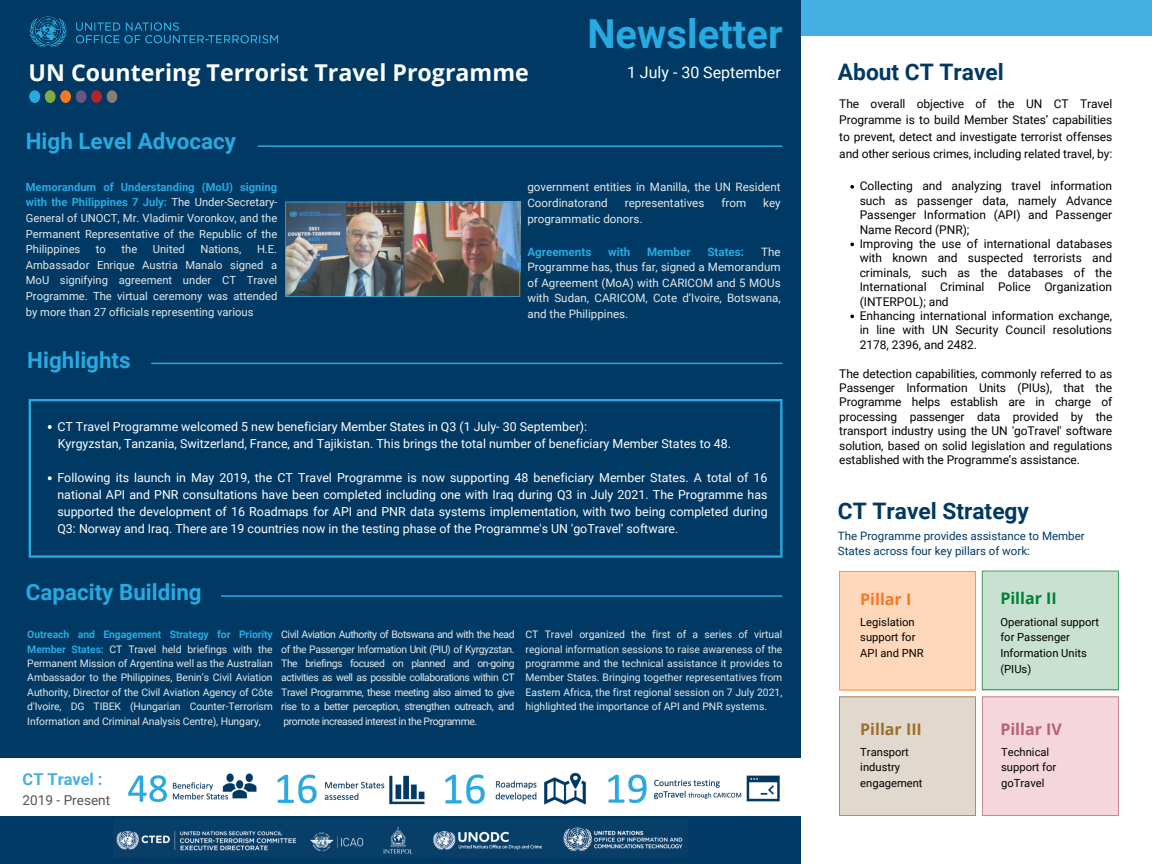
<style>
.page{position:relative;width:1152px;height:864px;background:#fff}
.page>*{position:absolute;margin:0;border:0;box-sizing:border-box;transform-origin:0 0}
.t1{font:700 40px "Roboto";color:#27aae1}
.t2{font:700 23.2px "Open Sans";color:#fdfefe}
.t3{font:700 22.72px "Roboto";color:#003963}
.t4{font:700 22.4px "Roboto";color:#27aae1}
.t5{font:700 16.36px "Roboto";color:#44afe2}
.t6{font:16px "Roboto";color:#fdfefe}
.t7{font:700 16px "Open Sans";color:#9d6f2e}
.t8{font:700 16px "Open Sans";color:#008037}
.t9{font:700 16px "Open Sans";color:#b66375}
.t10{font:700 16px "Open Sans";color:#f47921}
.t11{font:13.6px "Roboto";color:#545454}
.t12{font:12.4px/17.1px "Roboto";color:#fff;text-align:justify}
.t13{font:12px/14.4px "Roboto";color:#000;text-align:justify}
.t14{font:11.6px/15.6px "Roboto";color:#e4e9ea}
.t15{font:700 11.6px "Roboto";color:#27aae1}
.t16{font:11.52px/15px "Roboto";color:#003963}
.t17{font:11.2px/15.6px "Roboto";color:#e4e9ea;text-align:justify}
.t18{font:11.2px/15.6px "Roboto";color:#000}
.t19{font:10.4px/14.4px "Roboto";letter-spacing:-.01em;color:#e4e9ea;text-align:justify}
.s1{font-weight:700;color:#27aae1}
</style>
<div class="page">
<div style="left:796px;top:0;width:356px;height:35px;background:#44afe2"></div>
<div style="left:0;top:0;width:800px;height:864px;background:#003963"></div>
<img style="left:30px;top:16px;width:248px;height:32px">
<hr style="left:258px;top:145px;width:524px;height:2px;background:#27aae1">
<hr style="left:152px;top:363px;width:630px;height:1px;background:#27aae1">
<div style="left:839px;top:571px;width:137px;height:119px;background:#ffd7ba"></div>
<div style="left:0;top:758px;width:804px;height:58px;background:#fff"></div>
<hr style="left:221px;top:595px;width:561px;height:2px;background:#27aae1">
<img style="left:128px;top:773px;width:129px;height:30px">
<img style="left:277px;top:774px;width:148px;height:31px">
<img style="left:445px;top:772px;width:141px;height:33px">
<img style="left:608px;top:774px;width:172px;height:30px">
<img style="left:116px;top:827px;width:567px;height:27px">
<img style="left:30px;top:91px;width:88px;height:11px">
<svg style="left:29px;top:399px;width:754px;height:159px"></svg>
<div style="left:982px;top:571px;width:137px;height:119px;background:#c9e1d1"></div>
<div style="left:839px;top:697px;width:137px;height:119px;background:#e1d9ce"></div>
<div style="left:982px;top:697px;width:137px;height:119px;background:#f4d6dc"></div>
<img style="left:285px;top:202px;width:235px;height:95px">
<svg style="left:48px;top:425px;width:4px;height:4px"></svg>
<svg style="left:48px;top:476px;width:4px;height:4px"></svg>
<svg style="left:850px;top:185px;width:4px;height:4px"></svg>
<svg style="left:850px;top:243px;width:4px;height:3px"></svg>
<svg style="left:850px;top:315px;width:4px;height:3px"></svg>
<p class="t1" style="left:587px;top:11px;width:197px">Newsletter</p>
<p class="t2" style="left:29px;top:56px;width:502px">UN Countering Terrorist Travel Programme</p>
<p class="t6" style="left:627px;top:63px;width:155px">1 July - 30 September</p>
<p class="t4" style="left:26px;top:128px;width:212px">High Level Advocacy</p>
<p class="t17" style="left:26px;top:179px;width:253px"><span class="s1">Memorandum of Understanding (MoU) signing with the Philippines 7 July:</span> The Under-Secretary-General of UNOCT, Mr. Vladimir Voronkov, and the Permanent Representative of the Republic of the Philippines</p>
<p class="t17" style="left:96px;top:242px;width:12px">to</p>
<p class="t17" style="left:122px;top:242px;width:17px">the</p>
<p class="t17" style="left:153px;top:242px;width:34px">United</p>
<p class="t17" style="left:200px;top:242px;width:42px">Nations,</p>
<p class="t17" style="left:26px;top:242px;width:253px;text-indent:231px">H.E.<br>Ambassador Enrique Austria Manalo signed a MoU signifying agreement under CT Travel Programme. The virtual ceremony was attended by more than 27 officials representing various</p>
<p class="t4" style="left:27px;top:347px;width:105px">Highlights</p>
<p class="t14" style="left:527px;top:179px;width:255px;line-height:16.2px">government entities in Manilla, the UN Resident<br>Coordinatorand</p>
<p class="t14" style="left:625px;top:196px;width:81px">representatives</p>
<p class="t14" style="left:722px;top:196px;width:26px">from</p>
<p class="t14" style="left:763px;top:196px;width:19px">key</p>
<p class="t14" style="left:527px;top:212px;width:117px">programmatic donors.</p>
<p class="t15" style="left:527px;top:245px;width:65px">Agreements</p>
<p class="t15" style="left:608px;top:245px;width:23px">with</p>
<p class="t15" style="left:647px;top:245px;width:45px">Member</p>
<p class="t15" style="left:707px;top:245px;width:38px">States:</p>
<p class="t14" style="left:527px;top:244px;width:255px;text-align:justify;text-indent:234px">The Programme has, thus far, signed a Memorandum of Agreement (MoA) with CARICOM and 5 MOUs with Sudan, CARICOM, Cote d’Ivoire, Botswana, and the Philippines.</p>
<p class="t12" style="left:57px;top:418px;width:531px">CT Travel Programme welcomed 5 new beneficiary Member States in Q3 (1 July- 30 September):</p>
<p class="t12" style="left:57px;top:469px;width:712px">Following its launch in May 2019, the CT Travel Programme is now supporting 48 beneficiary Member States. A total of 16 national API and PNR consultations have been completed including one with Iraq during Q3 in July 2021. The Programme has supported the development of 16 Roadmaps for API and PNR data systems implementation, with two being completed during Q3: Norway and Iraq. There are 19 countries now in the testing phase of the Programme's UN 'goTravel' software.</p>
<p class="t12" style="left:58px;top:435px;width:675px">Kyrgyzstan, Tanzania, Switzerland, France, and Tajikistan. This brings the total number of beneficiary Member States to 48.</p>
<p class="t4" style="left:26px;top:580px;width:177px">Capacity Building</p>
<p class="t19" style="left:27px;top:628px;width:247px"><span class="s1">Outreach and Engagement Strategy for Priority Member States:</span> CT Travel held briefings with the Permanent Mission of Argentina well as the Australian Ambassador to the Philippines, Benin’s Civil Aviation Authority, Director of the Civil Aviation Agency of Côte d'Ivoire, DG TIBEK (Hungarian Counter-Terrorism Information and Criminal Analysis Centre), Hungary,</p>
<p class="t19" style="left:281px;top:628px;width:235px">Civil Aviation Authority of Botswana and with the head of the Passenger Information Unit (PIU) of Kyrgyzstan.<br>The briefings focused on planned and on-going activities as well as possible collaborations within CT Travel Programme, these meeting also aimed to give rise to a better perception, strengthen outreach, and promote increased interest in the Programme.</p>
<p class="t19" style="left:526px;top:628px;width:258px">CT Travel organized the first of a series of virtual regional information sessions to raise awareness of the programme and the technical assistance it provides to Member States. Bringing together representatives from Eastern Africa, the first regional session on 7 July 2021, highlighted the importance of API and PNR systems.</p>
<p class="t5" style="left:23px;top:770px;width:81px">CT Travel :</p>
<p class="t11" style="left:23px;top:792px;width:89px">2019 - Present</p>
<p class="t3" style="left:838px;top:59px;width:167px">About CT Travel</p>
<p class="t13" style="left:839px;top:95px;width:275px;line-height:16.8px">The overall objective of the UN CT Travel Programme is to build Member States’ capabilities to prevent, detect and investigate terrorist offenses and other serious crimes, including related travel, by:</p>
<p class="t13" style="left:860px;top:179px;width:254px">Collecting and analyzing travel information such as passenger data, namely Advance Passenger Information (API) and Passenger Name Record (PNR);</p>
<p class="t13" style="left:860px;top:237px;width:254px">Improving the use of international databases with known and suspected terrorists and criminals, such as the databases of the International Criminal Police Organization (INTERPOL); and</p>
<p class="t13" style="left:860px;top:309px;width:254px">Enhancing international information exchange, in line with UN Security Council resolutions 2178, 2396, and 2482.</p>
<p class="t13" style="left:839px;top:366px;width:275px">The detection capabilities, commonly referred to as Passenger Information Units (PIUs), that the Programme helps establish are in charge of processing passenger data provided by the transport industry using the UN 'goTravel' software solution, based on solid legislation and regulations established with the Programme’s assistance.</p>
<p class="t3" style="left:838px;top:498px;width:193px">CT Travel Strategy</p>
<p class="t16" style="left:838px;top:528px;width:248px">The Programme provides assistance to Member<br>States across four key pillars of work:</p>
<p class="t10" style="left:860px;top:588px;width:53px">Pillar I</p>
<p class="t8" style="left:1000px;top:587px;width:58px">Pillar II</p>
<p class="t18" style="left:860px;top:614px;width:57px">Legislation support for</p>
<p class="t18" style="left:860px;top:645px;width:65px">API and PNR</p>
<p class="t18" style="left:1000px;top:614px;width:100px">Operational support</p>
<p class="t18" style="left:1000px;top:630px;width:88px">for Passenger<br>Information Units (PIUs)</p>
<p class="t7" style="left:860px;top:718px;width:63px">Pillar III</p>
<p class="t9" style="left:1000px;top:718px;width:63px">Pillar IV</p>
<p class="t18" style="left:860px;top:744px;width:64px">Transport industry engagement</p>
<p class="t18" style="left:1001px;top:744px;width:50px">Technical</p>
<p class="t18" style="left:1001px;top:760px;width:57px">support for goTravel</p>
</div>
